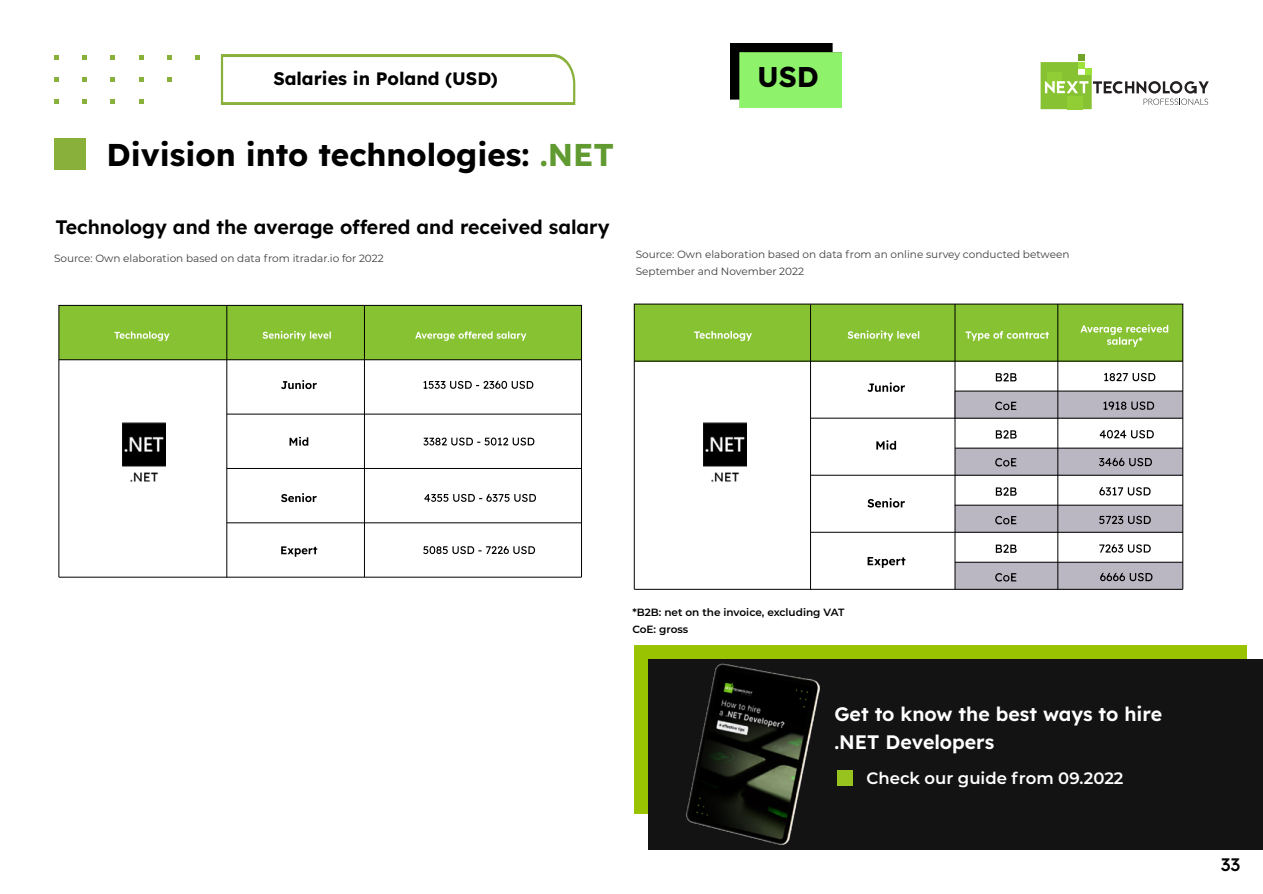
<style>
.page{position:relative;width:1263px;height:894px;background:#fff}
.page>*{position:absolute;margin:0;border:0;box-sizing:border-box;transform-origin:0 0}
.t1{font:700 31.5px "Lexend";color:#000}
.t2{font:700 28.5px "Lexend";color:#000}
.t3{font:600 19.5px "Lexend";color:#020203}
.t4{font:600 19.5px/28.5px "Lexend";color:#fff}
.t5{font:700 18px "Lexend";color:#000}
.t6{font:500 18px "Lexend";color:#020203}
.t7{font:600 16.5px "Montserrat";color:#fff}
.t8{font:10.5px/16.5px "Montserrat";color:#3f3f3f}
.t9{font:600 10.5px/17.2px "Montserrat";color:#000}
.s1{color:#609a31}
</style>
<div class="page">
<div style="left:54px;top:138px;width:32px;height:32px;background:#89b03a"></div>
<svg style="left:1040px;top:55px;width:168px;height:54px"></svg>
<svg style="left:54px;top:55px;width:4px;height:4px"></svg>
<svg style="left:54px;top:77px;width:4px;height:4px"></svg>
<svg style="left:54px;top:99px;width:4px;height:4px"></svg>
<svg style="left:82px;top:55px;width:5px;height:4px"></svg>
<svg style="left:82px;top:77px;width:5px;height:4px"></svg>
<svg style="left:82px;top:99px;width:5px;height:4px"></svg>
<svg style="left:110px;top:55px;width:5px;height:4px"></svg>
<svg style="left:110px;top:77px;width:5px;height:4px"></svg>
<svg style="left:110px;top:99px;width:5px;height:4px"></svg>
<svg style="left:139px;top:55px;width:4px;height:4px"></svg>
<svg style="left:139px;top:77px;width:4px;height:4px"></svg>
<svg style="left:139px;top:99px;width:4px;height:4px"></svg>
<svg style="left:167px;top:55px;width:5px;height:4px"></svg>
<svg style="left:167px;top:77px;width:5px;height:4px"></svg>
<svg style="left:195px;top:55px;width:5px;height:4px"></svg>
<hr style="left:634px;top:589px;width:548px;height:1px;background:#000">
<svg style="left:634px;top:303px;width:549px;height:286px"></svg>
<hr style="left:634px;top:361px;width:548px;height:1px;background:#000">
<hr style="left:955px;top:390px;width:227px;height:1px;background:#000">
<hr style="left:955px;top:447px;width:227px;height:1px;background:#000">
<hr style="left:954px;top:504px;width:228px;height:1px;background:#000">
<hr style="left:954px;top:561px;width:228px;height:1px;background:#000">
<hr style="left:1057px;top:304px;width:1px;height:285px;background:#000">
<hr style="left:954px;top:304px;width:1px;height:285px;background:#000">
<hr style="left:810px;top:304px;width:1px;height:285px;background:#000">
<svg style="left:995px;top:373px;width:21px;height:8px"></svg>
<svg style="left:995px;top:401px;width:21px;height:9px"></svg>
<svg style="left:995px;top:430px;width:21px;height:8px"></svg>
<svg style="left:995px;top:458px;width:21px;height:8px"></svg>
<svg style="left:995px;top:487px;width:21px;height:8px"></svg>
<svg style="left:995px;top:515px;width:21px;height:9px"></svg>
<svg style="left:995px;top:544px;width:21px;height:8px"></svg>
<svg style="left:995px;top:573px;width:21px;height:8px"></svg>
<svg style="left:867px;top:382px;width:38px;height:10px"></svg>
<svg style="left:876px;top:440px;width:20px;height:9px"></svg>
<svg style="left:867px;top:498px;width:38px;height:9px"></svg>
<svg style="left:867px;top:556px;width:38px;height:11px"></svg>
<svg style="left:1104px;top:373px;width:51px;height:8px"></svg>
<svg style="left:1103px;top:401px;width:51px;height:8px"></svg>
<svg style="left:1099px;top:430px;width:54px;height:8px"></svg>
<svg style="left:1099px;top:457px;width:53px;height:9px"></svg>
<svg style="left:1099px;top:487px;width:51px;height:8px"></svg>
<svg style="left:1099px;top:515px;width:51px;height:9px"></svg>
<svg style="left:1099px;top:544px;width:51px;height:8px"></svg>
<svg style="left:1100px;top:572px;width:52px;height:9px"></svg>
<svg style="left:847px;top:330px;width:72px;height:11px"></svg>
<svg style="left:694px;top:331px;width:58px;height:10px"></svg>
<svg style="left:1080px;top:324px;width:88px;height:23px;background:#9ccc56"></svg>
<svg style="left:965px;top:331px;width:84px;height:10px"></svg>
<svg style="left:58px;top:305px;width:524px;height:272px"></svg>
<hr style="left:59px;top:359px;width:522px;height:1px;background:#000">
<hr style="left:364px;top:305px;width:1px;height:272px;background:#000">
<hr style="left:226px;top:306px;width:1px;height:271px;background:#000">
<svg style="left:281px;top:380px;width:36px;height:9px"></svg>
<svg style="left:289px;top:436px;width:19px;height:9px"></svg>
<svg style="left:281px;top:493px;width:36px;height:9px"></svg>
<svg style="left:281px;top:546px;width:36px;height:10px"></svg>
<svg style="left:423px;top:381px;width:110px;height:7px"></svg>
<svg style="left:423px;top:437px;width:111px;height:8px"></svg>
<svg style="left:424px;top:493px;width:112px;height:8px"></svg>
<svg style="left:423px;top:546px;width:112px;height:8px"></svg>
<svg style="left:262px;top:331px;width:69px;height:10px"></svg>
<svg style="left:114px;top:331px;width:56px;height:10px"></svg>
<svg style="left:415px;top:331px;width:111px;height:10px"></svg>
<div style="left:634px;top:645px;width:612px;height:168px;background:#99c300"></div>
<div style="left:649px;top:658px;width:614px;height:191px;background:#131313"></div>
<img style="left:679px;top:658px;width:150px;height:192px">
<div style="left:836px;top:769px;width:16px;height:16px;background:#98c21d"></div>
<img style="left:731px;top:44px;width:110px;height:63px">
<div style="left:116px;top:453px;width:55px;height:39px;background:#fff"></div>
<div style="left:691px;top:473px;width:56px;height:39px;background:#fff"></div>
<img style="left:122px;top:423px;width:43px;height:60px">
<img style="left:704px;top:423px;width:43px;height:60px">
<svg style="left:221px;top:54px;width:355px;height:50px"></svg>
<h3 class="t5" style="left:273px;top:65px;width:226px">Salaries in Poland (USD)</h3>
<h2 class="t2" style="left:757px;top:56px;width:63px">USD</h2>
<h1 class="t1" style="left:106px;top:132px;width:509px">Division into technologies: <span class="s1">.NET</span></h1>
<h3 class="t3" style="left:56px;top:213px;width:555px">Technology and the average offered and received salary</h3>
<p class="t8" style="left:54px;top:249px;width:331px">Source: Own elaboration based on data from itradar.io for 2022</p>
<p class="t8" style="left:636px;top:246px;width:435px">Source: Own elaboration based on data from an online survey conducted between<br>September and November 2022</p>
<p class="t9" style="left:632px;top:602px;width:214px">*B2B: net on the invoice, excluding VAT<br>CoE: gross</p>
<h3 class="t4" style="left:834px;top:698px;width:329px">Get to know the best ways to hire .NET Developers</h3>
<h3 class="t7" style="left:866px;top:766px;width:259px">Check our guide from 09.2022</h3>
<h3 class="t6" style="left:1220px;top:850px;width:21px">33</h3>
</div>
